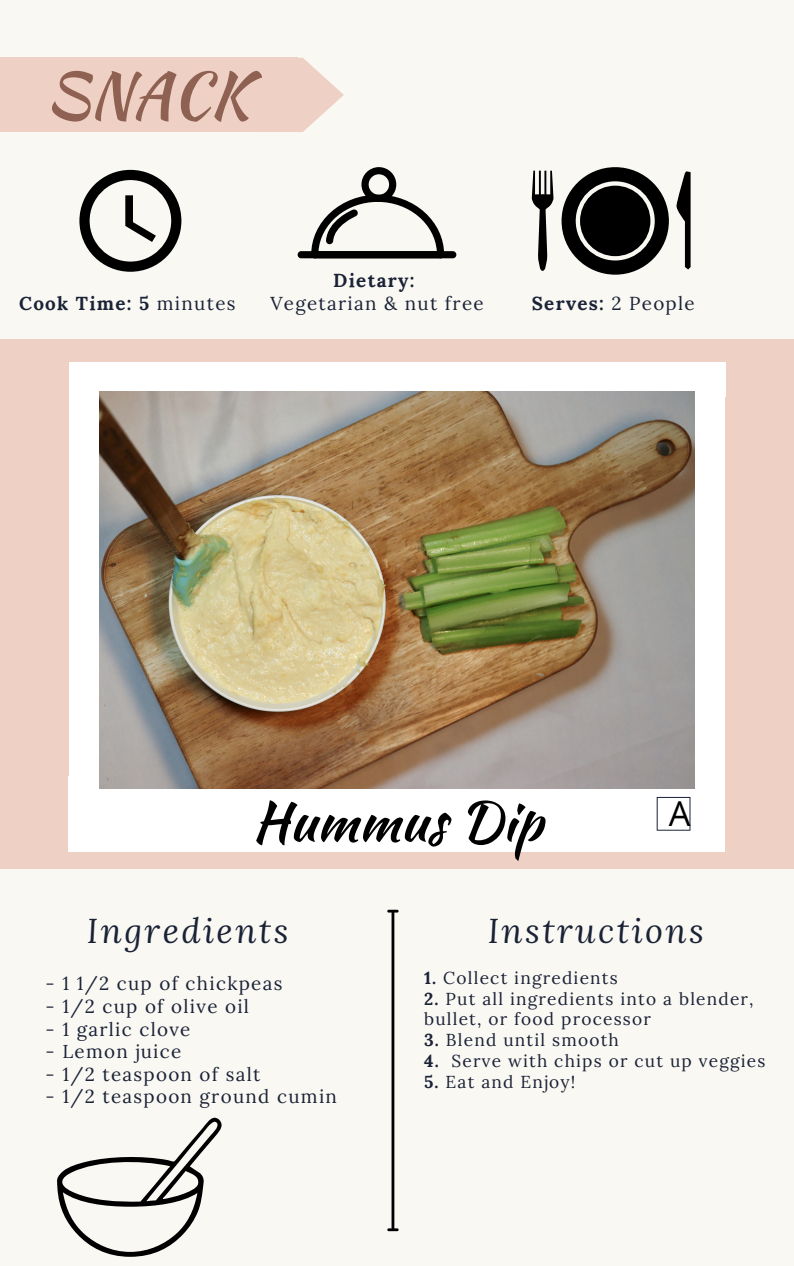
<style>
.page{position:relative;width:794px;height:1266px;background:#fff}
.page>*{position:absolute;margin:0;border:0;box-sizing:border-box;transform-origin:0 0}
.t1{font:62.25px "Kaushan Script";color:#8f6152}
.t2{font:54.75px "Kaushan Script";color:#000}
.t3{font:italic 34.35px "Lora";letter-spacing:.07em;color:#1a2236}
.t4{font:34.35px "Open Sans";color:#000}
.t5{font:18.75px "Lora";letter-spacing:.07em;color:#1a2236}
.t6{font:700 18.75px "Lora";letter-spacing:.07em;color:#1a2236}
.t7{font:17.25px/20.9px "Lora";letter-spacing:.07em;color:#1a2236}
.s1{font-weight:400}
.s2{font-weight:700}
</style>
<div class="page">
<div style="left:0;top:0;width:793px;height:1266px;background:#faf8f3"></div>
<svg style="left:297px;top:58px;width:47px;height:74px"></svg>
<div style="left:0;top:58px;width:297px;height:74px;background:#eed1c4"></div>
<svg style="left:79px;top:170px;width:102px;height:102px"></svg>
<div style="left:561px;top:167px;width:107px;height:108px;background:#000;border-radius:50%"></div>
<svg style="left:575px;top:181px;width:79px;height:79px"></svg>
<div style="left:579px;top:186px;width:71px;height:70px;background:#000;border-radius:50%"></div>
<svg style="left:676px;top:171px;width:14px;height:98px"></svg>
<svg style="left:531px;top:171px;width:22px;height:100px"></svg>
<div style="left:436px;top:251px;width:20px;height:7px;background:#000;border-radius:4px"></div>
<div style="left:297px;top:251px;width:21px;height:7px;background:#000;border-radius:4px"></div>
<svg style="left:311px;top:167px;width:133px;height:91px"></svg>
<div style="left:0;top:340px;width:793px;height:529px;background:#eed1c4"></div>
<div style="left:69px;top:377px;width:42px;height:436px;background:#fff"></div>
<div style="left:69px;top:776px;width:655px;height:76px;background:#fff"></div>
<div style="left:682px;top:377px;width:42px;height:436px;background:#fff"></div>
<div style="left:69px;top:362px;width:656px;height:35px;background:#fff"></div>
<svg style="left:656px;top:797px;width:34px;height:33px"></svg>
<hr style="left:391px;top:912px;width:3px;height:316px;background:#000">
<svg style="left:387px;top:909px;width:11px;height:3px"></svg>
<svg style="left:387px;top:1228px;width:11px;height:3px"></svg>
<svg style="left:57px;top:1117px;width:164px;height:139px"></svg>
<img style="left:99px;top:392px;width:595px;height:397px">
<p class="t1" style="left:46px;top:49px;width:206px">SNACK</p>
<p class="t6" style="left:333px;top:269px;width:83px">Dietary:</p>
<p class="t5" style="left:270px;top:291px;width:215px">Vegetarian &amp; nut free</p>
<p class="t6" style="left:19px;top:291px;width:218px">Cook Time: 5 <span class="s1">minutes</span></p>
<p class="t6" style="left:531px;top:291px;width:164px">Serves: <span class="s1">2 People</span></p>
<p class="t2" style="left:252px;top:781px;width:291px">Hummus Dip</p>
<p class="t4" style="left:668px;top:789px;width:23px">A</p>
<p class="t3" style="left:87px;top:907px;width:203px">Ingredients</p>
<p class="t3" style="left:487px;top:907px;width:217px">Instructions</p>
<p class="t7" style="left:424px;top:967px;width:195px"><span class="s2">1.</span> Collect ingredients</p>
<p class="t7" style="left:424px;top:988px;width:331px"><span class="s2">2.</span> Put all ingredients into a blender, bullet, or food processor</p>
<p class="t7" style="left:424px;top:1029px;width:196px"><span class="s2">3.</span> Blend until smooth</p>
<p class="t7" style="left:424px;top:1050px;width:343px"><span class="s2">4.</span> Serve with chips or cut up veggies</p>
<p class="t7" style="left:424px;top:1071px;width:153px"><span class="s2">5.</span> Eat and Enjoy!</p>
<p class="t5" style="left:46px;top:971px;width:238px">- 1 1/2 cup of chickpeas</p>
<p class="t5" style="left:46px;top:994px;width:205px">- 1/2 cup of olive oil</p>
<p class="t5" style="left:46px;top:1016px;width:146px">- 1 garlic clove</p>
<p class="t5" style="left:46px;top:1039px;width:137px">- Lemon juice</p>
<p class="t5" style="left:46px;top:1061px;width:216px">- 1/2 teaspoon of salt</p>
<p class="t5" style="left:46px;top:1084px;width:293px">- 1/2 teaspoon ground cumin</p>
</div>
